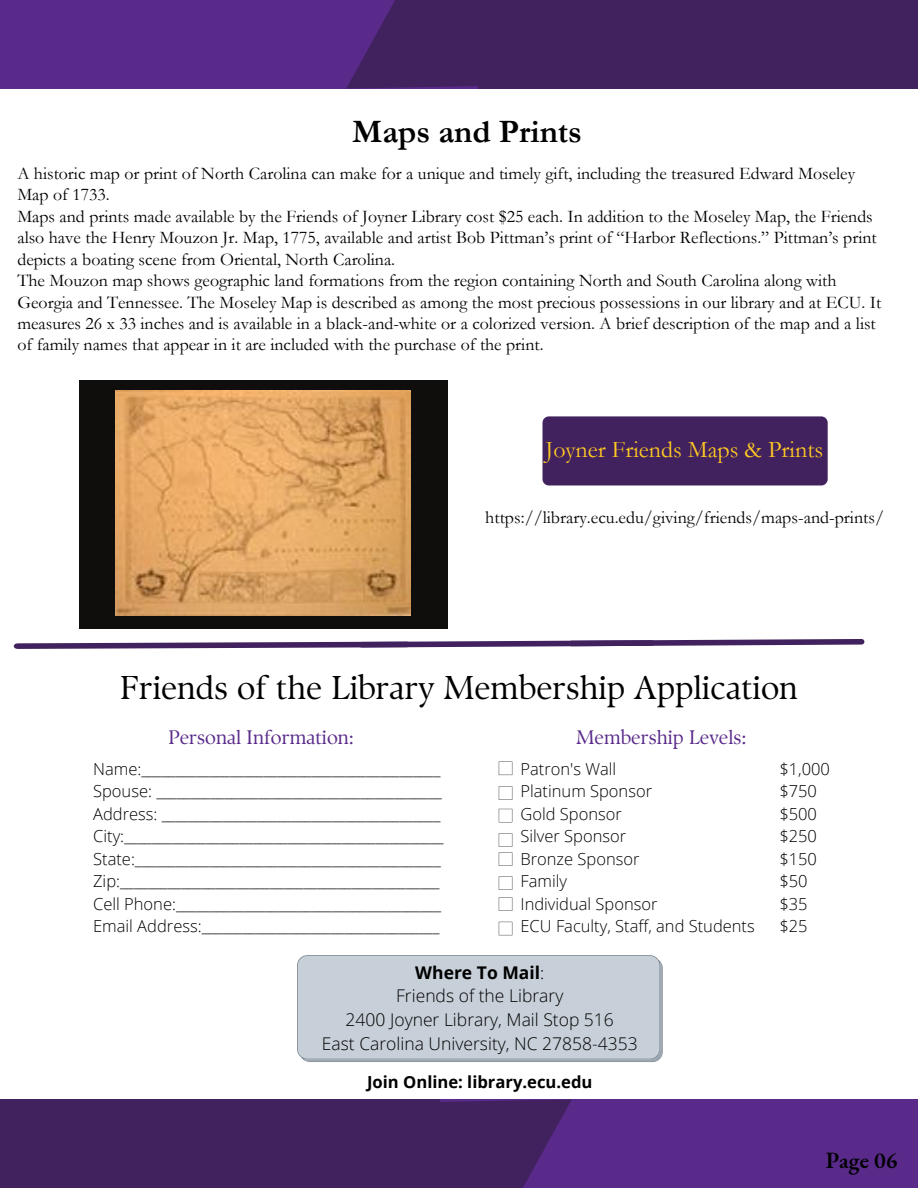
<style>
.page{position:relative;width:918px;height:1188px;background:#fff}
.page>*{position:absolute;margin:0;border:0;box-sizing:border-box;transform-origin:0 0}
.t1{font:33px "TY Serif D";color:#000}
.t2{font:700 33px "Garamond";color:#000}
.t3{font:24px "Garamond";color:#fec923}
.t4{font:600 22.8px "EB Garamond";color:#000}
.t5{font:19.5px "TY Serif D";color:#592a8a}
.t6{font:18px "Garamond";color:#000}
.t7{font:17.85px/21.5px "Garamond";color:#000}
.t8{font:300 17.55px/23.7px "Open Sans";color:#000;text-align:center}
.t9{font:700 16.65px "Open Sans";color:#000}
.t10{font:300 16.5px/22.5px "Open Sans";color:#000}
.s1{font-weight:700}
</style>
<div class="page">
<div style="left:469px;top:0;width:449px;height:89px;background:#41215e"></div>
<div style="left:0;top:0;width:478px;height:89px;background:#592a8a"></div>
<svg style="left:347px;top:0;width:131px;height:88px"></svg>
<div style="left:79px;top:380px;width:369px;height:248px;background:#0f0e0c"></div>
<svg style="left:13px;top:639px;width:852px;height:10px"></svg>
<svg style="left:499px;top:762px;width:13px;height:13px"></svg>
<svg style="left:499px;top:786px;width:13px;height:14px"></svg>
<svg style="left:499px;top:809px;width:13px;height:13px"></svg>
<svg style="left:499px;top:833px;width:13px;height:33px"></svg>
<svg style="left:499px;top:876px;width:13px;height:14px"></svg>
<svg style="left:499px;top:897px;width:13px;height:14px"></svg>
<svg style="left:499px;top:922px;width:13px;height:13px"></svg>
<div style="left:0;top:1099px;width:449px;height:89px;background:#41215e"></div>
<div style="left:440px;top:1099px;width:478px;height:89px;background:#592a8a"></div>
<svg style="left:440px;top:1099px;width:132px;height:89px"></svg>
<div style="left:297px;top:955px;width:366px;height:107px;background:#c7d0d8"></div>
<div style="left:543px;top:416px;width:285px;height:69px;background:#41215e;border-radius:6px"></div>
<img style="left:116px;top:391px;width:294px;height:225px">
<h1 class="t2" style="left:352px;top:113px;width:231px">Maps and Prints</h1>
<p class="t7" style="left:17px;top:163px;width:866px">A historic map or print of North Carolina can make for a unique and timely gift, including the treasured Edward Moseley Map of 1733.<br>Maps and prints made available by the Friends of Joyner Library cost $25 each. In addition to the Moseley Map, the Friends also have the Henry Mouzon Jr. Map, 1775, available and artist Bob Pittman’s print of “Harbor Reflections.” Pittman’s print depicts a boating scene from Oriental, North Carolina.<br>The Mouzon map shows geographic land formations from the region containing North and South Carolina along with Georgia and Tennessee. The Moseley Map is described as among the most precious possessions in our library and at ECU. It measures 26 x 33 inches and is available in a black-and-white or a colorized version. A brief description of the map and a list of family names that appear in it are included with the purchase of the print.</p>
<h2 class="t3" style="left:545px;top:436px;width:279px">Joyner Friends Maps &amp; Prints</h2>
<p class="t6" style="left:485px;top:508px;width:400px">https://library.ecu.edu/giving/friends/maps-and-prints/</p>
<h1 class="t1" style="left:120px;top:667px;width:679px">Friends of the Library Membership Application</h1>
<p class="t5" style="left:168px;top:726px;width:187px">Personal Information:</p>
<p class="t5" style="left:576px;top:726px;width:172px">Membership Levels:</p>
<p class="t10" style="left:93px;top:757px;width:352px">Name:____________________________________________ Spouse: __________________________________________ Address: _________________________________________ City:_______________________________________________ State:_____________________________________________ Zip:_______________________________________________ Cell Phone:_______________________________________ Email Address:___________________________________</p>
<p class="t10" style="left:521px;top:757px;width:236px">Patron's Wall<br>Platinum Sponsor<br>Gold Sponsor<br>Silver Sponsor<br>Bronze Sponsor<br>Family<br>Individual Sponsor<br>ECU Faculty, Staff, and Students</p>
<p class="t10" style="left:779px;top:757px;width:52px">$1,000 $750 $500 $250 $150 $50 $35 $25</p>
<p class="t8" style="left:322px;top:960px;width:317px"><span class="s1">Where To Mail</span>:<br>Friends of the Library<br>2400 Joyner Library, Mail Stop 516<br>East Carolina University, NC 27858-4353</p>
<p class="t9" style="left:367px;top:1070px;width:227px">Join Online: library.ecu.edu</p>
<p class="t4" style="left:826px;top:1145px;width:73px">Page 06</p>
</div>
